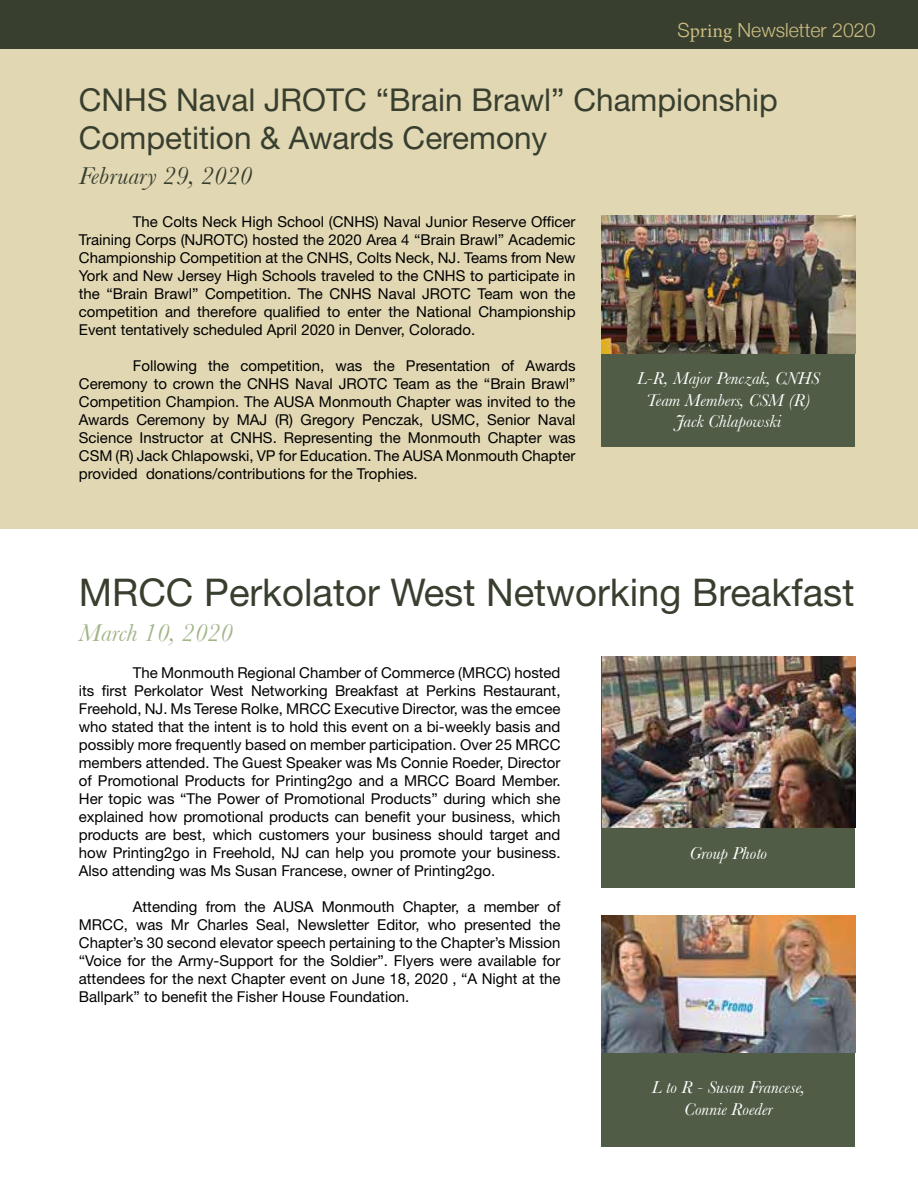
<style>
.page{position:relative;width:918px;height:1188px;background:#fff}
.page>*{position:absolute;margin:0;border:0;box-sizing:border-box;transform-origin:0 0}
.t1{font:38.25px "Helvetica Neue LT Std";color:#383f2f}
.t2{font:31.5px/37.8px "Helvetica Neue LT Std";color:#383f2f}
.t3{font:italic 25.5px "Baskerville";color:#383f2f}
.t4{font:italic 25.5px "Baskerville";color:#a1b687}
.t5{font:300 19.5px "Helvetica Neue";color:#cdbd81}
.t6{font:italic 18px/21.6px "Baskerville";color:#fff;text-align:center}
.t7{font:15px/18px "Helvetica Neue LT Std";color:#000;text-align:justify}
.s1{font-family:"Minion Pro";font-weight:400}
</style>
<div class="page">
<div style="left:0;top:0;width:918px;height:529px;background:#e1d7b3"></div>
<div style="left:602px;top:239px;width:253px;height:208px;background:#505c46"></div>
<img style="left:602px;top:216px;width:253px;height:137px">
<div style="left:602px;top:680px;width:253px;height:208px;background:#505c46"></div>
<div style="left:602px;top:939px;width:253px;height:208px;background:#505c46"></div>
<img style="left:603px;top:657px;width:252px;height:170px">
<img style="left:602px;top:916px;width:253px;height:137px">
<div style="left:0;top:0;width:918px;height:49px;background:#383f2f"></div>
<h3 class="t5" style="left:677px;top:15px;width:200px">S<span class="s1">pring</span> Newsletter 2020</h3>
<h2 class="t2" style="left:79px;top:81px;width:700px">CNHS Naval JROTC “Brain Brawl” Championship<br>Competition &amp; Awards Ceremony</h2>
<h3 class="t3" style="left:79px;top:160px;width:175px">February 29, 2020</h3>
<p class="t7" style="left:79px;top:212px;width:498px;text-indent:54px">The Colts Neck High School (CNHS) Naval Junior Reserve Officer Training Corps (NJROTC) hosted the 2020 Area 4 “Brain Brawl” Academic Championship Competition at the CNHS, Colts Neck, NJ. Teams from New York and New Jersey High Schools traveled to the CNHS to participate in the “Brain Brawl” Competition. The CNHS Naval JROTC Team won the competition and therefore qualified to enter the National Championship Event tentatively scheduled April 2020 in Denver, Colorado.</p>
<p class="t7" style="left:79px;top:356px;width:498px;text-indent:54px">Following the competition, was the Presentation of Awards Ceremony to crown the CNHS Naval JROTC Team as the “Brain Brawl” Competition Champion. The AUSA Monmouth Chapter was invited to the Awards Ceremony by MAJ (R) Gregory Penczak, USMC, Senior Naval Science Instructor at CNHS. Representing the Monmouth Chapter was CSM (R) Jack Chlapowski, VP for Education. The AUSA Monmouth Chapter provided donations/contributions for the Trophies.</p>
<p class="t6" style="left:637px;top:367px;width:184px">L-R, Major Penczak, CNHS<br>Team Members, CSM (R)<br>Jack Chlapowski</p>
<h1 class="t1" style="left:79px;top:570px;width:777px">MRCC Perkolator West Networking Breakfast</h1>
<h3 class="t4" style="left:79px;top:617px;width:156px">March 10, 2020</h3>
<p class="t7" style="left:79px;top:664px;width:483px;text-indent:54px">The Monmouth Regional Chamber of Commerce (MRCC) hosted its first Perkolator West Networking Breakfast at Perkins Restaurant, Freehold, NJ. Ms Terese Rolke, MRCC Executive Director, was the emcee who stated that the intent is to hold this event on a bi-weekly basis and possibly more frequently based on member participation. Over 25 MRCC members attended. The Guest Speaker was Ms Connie Roeder, Director of Promotional Products for Printing2go and a MRCC Board Member.<br>Her topic was “The Power of Promotional Products” during which she explained how promotional products can benefit your business, which products are best, which customers your business should target and how Printing2go in Freehold, NJ can help you promote your business.<br>Also attending was Ms Susan Francese, owner of Printing2go.</p>
<p class="t7" style="left:79px;top:898px;width:483px;text-indent:54px">Attending from the AUSA Monmouth Chapter, a member of MRCC, was Mr Charles Seal, Newsletter Editor, who presented the Chapter’s 30 second elevator speech pertaining to the Chapter’s Mission “Voice for the Army-Support for the Soldier”. Flyers were available for attendees for the next Chapter event on June 18, 2020 , “A Night at the Ballpark” to benefit the Fisher House Foundation.</p>
<p class="t6" style="left:690px;top:843px;width:79px">Group Photo</p>
<p class="t6" style="left:652px;top:1077px;width:155px">L to R - Susan Francese,<br>Connie Roeder</p>
</div>
